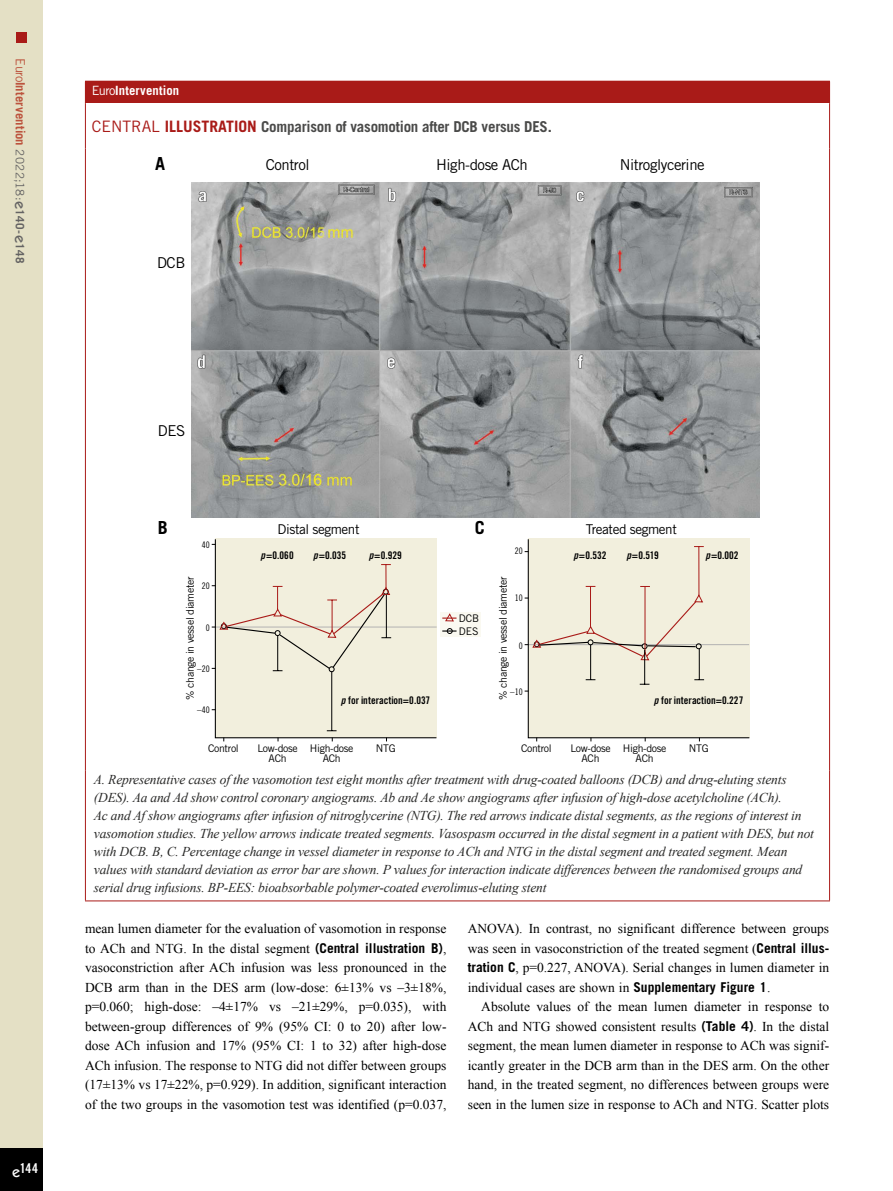
<style>
.page{position:relative;width:893px;height:1191px;background:#fff}
.page>*{position:absolute;margin:0;border:0;box-sizing:border-box;transform-origin:0 0}
.t1{font:700 18px "Trade Gothic LT Std";color:#000}
.t2{font:700 15px "Trade Gothic LT Std";letter-spacing:-.015em;color:#4a4a49}
.t3{font:15px "Trade Gothic LT Std";letter-spacing:-.03em;color:#000}
.t4{font:13.5px/19.5px "Times New Roman";color:#000;text-align:justify}
.t5{font:italic 13.5px/18px "Times New Roman";letter-spacing:-.015em;color:#282827}
.t6{font:13.5px "Trade Gothic LT Std";letter-spacing:-.03em;color:#000}
.t7{font:13.5px "Trade Gothic LT Std Bd Cn 20";color:#fff}
.t8{font:700 12.75px "Trade Gothic LT Std";letter-spacing:.005em;color:#bc533d}
.t9{font:700 12.75px "Trade Gothic LT Std";letter-spacing:.005em;color:#fff}
.t10{font:10.5px/10.5px "Trade Gothic LT Std";letter-spacing:-.03em;color:#000;text-align:center}
.t11{font:10.5px "Trade Gothic LT Std Bd Cn 20";letter-spacing:.005em;color:#000}
.t12{font:9px "Trade Gothic LT Std Cn 18";color:#000}
.s1{font-weight:400}
.s2{font-weight:400;font-size:11.7px;color:#646363}
.s3{font-family:"ITC Kabel Std";font-weight:500;font-size:15px;color:#646363}
.s4{font-size:11.7px;color:#646363}
.s5{font-weight:400;font-size:15.75px;color:#a91b18}
.s6{font-size:15.75px;color:#a91b18}
.s7{font-family:"ITC Kabel Std";font-weight:500;font-size:15px}
.s8{font-family:"Trade Gothic LT Std Bd Cn 20 Obl"}
.s9{font-family:"Trade Gothic LT Std";font-weight:700}
</style>
<div class="page">
<div style="left:0;top:0;width:43px;height:1191px;background:#e4e0c5"></div>
<div style="left:0;top:1148px;width:43px;height:43px;background:#000"></div>
<div style="left:16px;top:32px;width:10px;height:10px;background:#a91b18"></div>
<div style="left:85px;top:81px;width:745px;height:22px;background:#a91b18"></div>
<hr style="left:85px;top:149px;width:1px;height:621px;background:#a91b18">
<hr style="left:829px;top:149px;width:1px;height:621px;background:#a91b18">
<hr style="left:85px;top:103px;width:1px;height:46px;background:#a91b18">
<hr style="left:829px;top:103px;width:1px;height:46px;background:#a91b18">
<hr style="left:85px;top:770px;width:1px;height:130px;background:#a91b18">
<hr style="left:829px;top:770px;width:1px;height:130px;background:#a91b18">
<hr style="left:85px;top:900px;width:745px;height:1px;background:#a91b18">
<div style="left:704px;top:538px;width:46px;height:201px;background:#f2efdd"></div>
<svg style="left:212px;top:517px;width:492px;height:225px"></svg>
<img style="left:191px;top:183px;width:569px;height:334px">
<p class="t8" style="left:28px;top:58px;width:207px;rotate:90deg"><span class="s1">Euro</span>Intervention <span class="s2">2022;18:</span><span class="s3">e</span><span class="s4">140-</span><span class="s3">e</span><span class="s4">148</span></p>
<p class="t9" style="left:92px;top:83px;width:89px"><span class="s1">Euro</span>Intervention</p>
<p class="t2" style="left:92px;top:117px;width:462px"><span class="s5">CENTRAL</span> <span class="s6">ILLUSTRATION</span> Comparison of vasomotion after DCB versus DES.</p>
<h1 class="t1" style="left:155px;top:152px;width:12px">A</h1>
<p class="t3" style="left:266px;top:156px;width:45px">Control</p>
<p class="t3" style="left:436px;top:156px;width:93px">High-dose ACh</p>
<p class="t3" style="left:620px;top:156px;width:86px">Nitroglycerine</p>
<p class="t3" style="left:157px;top:253px;width:30px">DCB</p>
<p class="t7" style="left:12px;top:1160px;width:27px"><span class="s7">e</span>144</p>
<p class="t3" style="left:158px;top:422px;width:29px">DES</p>
<h1 class="t1" style="left:158px;top:516px;width:12px">B</h1>
<h1 class="t1" style="left:475px;top:516px;width:12px">C</h1>
<p class="t6" style="left:277px;top:521px;width:84px">Distal segment</p>
<p class="t11" style="left:261px;top:548px;width:35px"><span class="s8">p</span>=0.060</p>
<p class="t11" style="left:313px;top:548px;width:34px"><span class="s8">p</span>=0.035</p>
<p class="t11" style="left:369px;top:548px;width:34px"><span class="s8">p</span>=0.929</p>
<p class="t12" style="left:202px;top:539px;width:9px">40</p>
<p class="t12" style="left:202px;top:581px;width:9px">20</p>
<p class="t12" style="left:206px;top:622px;width:5px">0</p>
<p class="t12" style="left:197px;top:663px;width:14px">–20</p>
<p class="t12" style="left:197px;top:704px;width:14px">–40</p>
<p class="t10" style="left:185px;top:700px;width:125px;rotate:-90deg">% change in vessel diameter</p>
<p class="t10" style="left:459px;top:611px;width:22px;line-height:13.5px;text-align:left">DCB<br>DES</p>
<p class="t11" style="left:341px;top:694px;width:91px"><span class="s8">p</span> for interaction=0.037</p>
<p class="t12" style="left:515px;top:545px;width:9px">20</p>
<p class="t12" style="left:515px;top:592px;width:9px">10</p>
<p class="t10" style="left:498px;top:700px;width:125px;rotate:-90deg">% change in vessel diameter</p>
<p class="t12" style="left:519px;top:640px;width:5px">0</p>
<p class="t12" style="left:510px;top:686px;width:14px">–10</p>
<p class="t6" style="left:586px;top:521px;width:92px">Treated segment</p>
<p class="t11" style="left:574px;top:548px;width:34px"><span class="s8">p</span>=0.532</p>
<p class="t11" style="left:627px;top:548px;width:34px"><span class="s8">p</span>=0.519</p>
<p class="t11" style="left:706px;top:548px;width:34px"><span class="s8">p</span>=0.002</p>
<p class="t11" style="left:654px;top:694px;width:91px"><span class="s8">p</span> for interaction=0.227</p>
<p class="t10" style="left:208px;top:742px;width:32px">Control</p>
<p class="t10" style="left:257px;top:742px;width:42px">Low-dose<br>ACh</p>
<p class="t10" style="left:310px;top:742px;width:45px">High-dose<br>ACh</p>
<p class="t10" style="left:376px;top:742px;width:21px">NTG</p>
<p class="t10" style="left:521px;top:742px;width:32px">Control</p>
<p class="t10" style="left:570px;top:742px;width:42px">Low-dose<br>ACh</p>
<p class="t10" style="left:623px;top:742px;width:45px">High-dose<br>ACh</p>
<p class="t10" style="left:689px;top:742px;width:21px">NTG</p>
<p class="t5" style="left:94px;top:770px;width:722px">A. Representative cases of the vasomotion test eight months after treatment with drug-coated balloons (DCB) and drug-eluting stents (DES). Aa and Ad show control coronary angiograms. Ab and Ae show angiograms after infusion of high-dose acetylcholine (ACh).<br>Ac and Af show angiograms after infusion of nitroglycerine (NTG). The red arrows indicate distal segments, as the regions of interest in vasomotion studies. The yellow arrows indicate treated segments. Vasospasm occurred in the distal segment in a patient with DES, but not with DCB. B, C. Percentage change in vessel diameter in response to ACh and NTG in the distal segment and treated segment. Mean values with standard deviation as error bar are shown. P values for interaction indicate differences between the randomised groups and serial drug infusions. BP-EES: bioabsorbable polymer-coated everolimus-eluting stent</p>
<p class="t4" style="left:85px;top:918px;width:363px">mean lumen diameter for the evaluation of vasomotion in response to ACh and NTG. In the distal segment <span class="s9">(Central illustration B)</span>, vasoconstriction after ACh infusion was less pronounced in the DCB arm than in the DES arm (low-dose: 6±13% vs –3±18%, p=0.060; high-dose: –4±17% vs –21±29%, p=0.035), with between-group differences of 9% (95% CI: 0 to 20) after low&shy;dose ACh infusion and 17% (95% CI: 1 to 32) after high-dose ACh infusion. The response to NTG did not differ between groups (17±13% vs 17±22%, p=0.929). In addition, significant interaction of the two groups in the vasomotion test was identified (p=0.037,</p>
<p class="t4" style="left:468px;top:918px;width:363px">ANOVA). In contrast, no significant difference between groups was seen in vasoconstriction of the treated segment ( <span class="s9">Central illus&shy;tration C</span>, p=0.227, ANOVA). Serial changes in lumen diameter in individual cases are shown in <span class="s9">Supplementary Figure 1</span>.</p>
<p class="t4" style="left:468px;top:996px;width:363px;text-indent:14px">Absolute values of the mean lumen diameter in response to ACh and NTG showed consistent results <span class="s9">(Table 4)</span>. In the distal segment, the mean lumen diameter in response to ACh was signif&shy;icantly greater in the DCB arm than in the DES arm. On the other hand, in the treated segment, no differences between groups were seen in the lumen size in response to ACh and NTG. Scatter plots</p>
</div>
